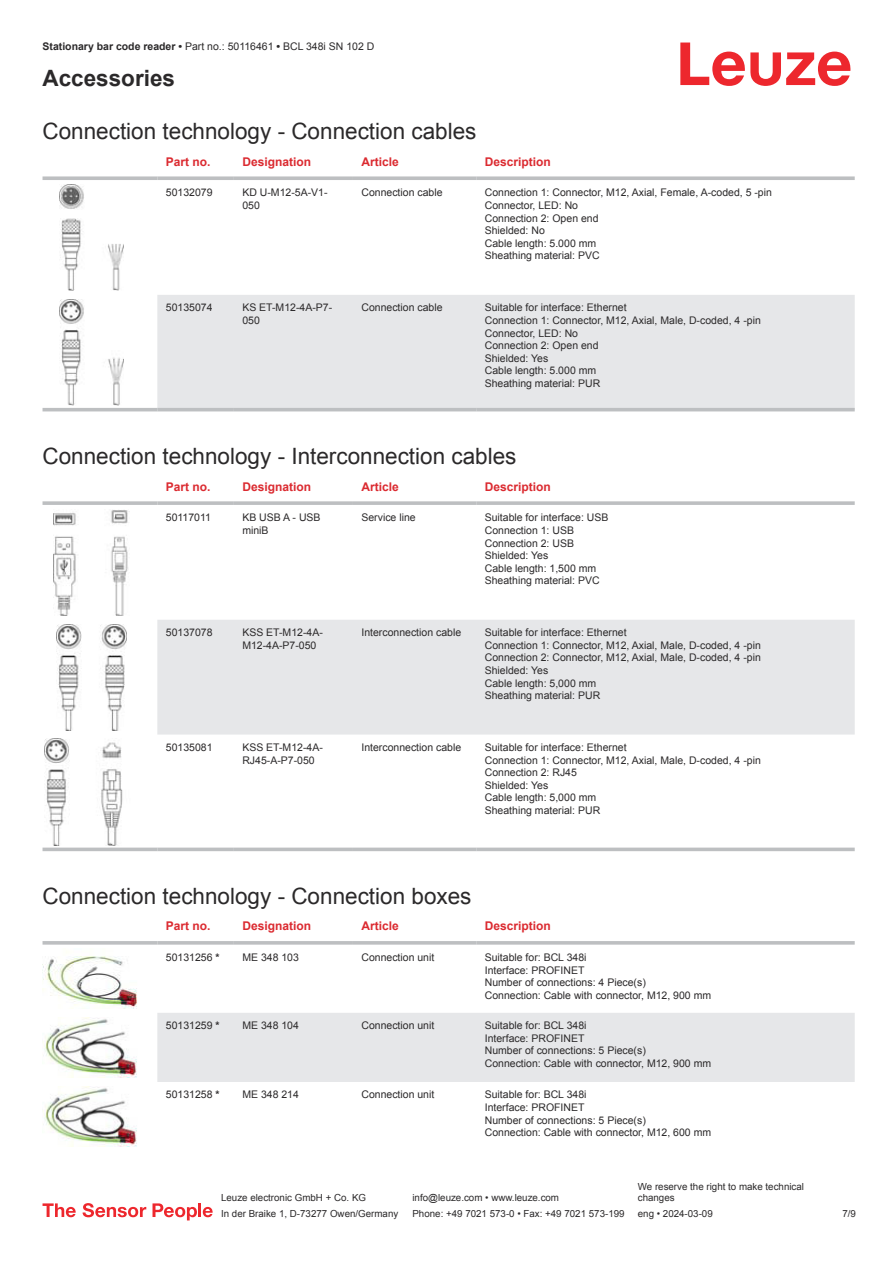
<style>
.page{position:relative;width:893px;height:1263px;background:#fff}
.page>*{position:absolute;margin:0;border:0;box-sizing:border-box;transform-origin:0 0}
.t1{font:22.5px "Arial";color:#2b292a}
.t2{font:700 22.5px "Arial";color:#2b292a}
.t3{font:700 12px "Arial";color:#db2a30}
.t4{font:10.5px/12.6px "Arial";color:#2b292a}
.t5{font:9.75px/11.7px "Arial";color:#2b292a}
.s1{font-weight:700}
</style>
<div class="page">
<svg style="left:680px;top:43px;width:170px;height:43px"></svg>
<div style="left:157px;top:295px;width:698px;height:113px;background:#e6e7e9"></div>
<svg style="left:43px;top:176px;width:114px;height:4px"></svg>
<svg style="left:157px;top:176px;width:77px;height:4px"></svg>
<svg style="left:234px;top:176px;width:119px;height:4px"></svg>
<svg style="left:353px;top:176px;width:123px;height:4px"></svg>
<svg style="left:476px;top:176px;width:379px;height:4px;background:#c4c6c8"></svg>
<hr style="left:43px;top:408px;width:114px;height:3px;background:#bdbfc1">
<hr style="left:157px;top:408px;width:77px;height:3px;background:#bdbfc1">
<hr style="left:234px;top:408px;width:119px;height:3px;background:#bdbfc1">
<hr style="left:353px;top:408px;width:123px;height:3px;background:#bdbfc1">
<hr style="left:476px;top:408px;width:379px;height:3px;background:#bdbfc1">
<img style="left:59px;top:184px;width:65px;height:107px">
<img style="left:59px;top:299px;width:65px;height:106px">
<svg style="left:43px;top:615px;width:812px;height:237px"></svg>
<div style="left:157px;top:620px;width:698px;height:114px;background:#e6e7e9"></div>
<svg style="left:43px;top:501px;width:114px;height:4px"></svg>
<svg style="left:157px;top:501px;width:77px;height:4px"></svg>
<svg style="left:234px;top:501px;width:119px;height:4px"></svg>
<svg style="left:353px;top:501px;width:123px;height:4px"></svg>
<svg style="left:476px;top:501px;width:379px;height:4px;background:#c3c5c7"></svg>
<hr style="left:43px;top:848px;width:114px;height:3px;background:#bdbfc1">
<hr style="left:157px;top:848px;width:77px;height:3px;background:#bdbfc1">
<hr style="left:234px;top:848px;width:119px;height:3px;background:#bdbfc1">
<hr style="left:353px;top:848px;width:123px;height:3px;background:#bdbfc1">
<hr style="left:476px;top:848px;width:379px;height:3px;background:#bdbfc1">
<img style="left:53px;top:510px;width:77px;height:105px">
<img style="left:56px;top:624px;width:70px;height:106px">
<img style="left:45px;top:739px;width:93px;height:106px">
<div style="left:157px;top:1013px;width:698px;height:69px;background:#e6e7e9"></div>
<svg style="left:43px;top:941px;width:114px;height:4px"></svg>
<svg style="left:157px;top:941px;width:77px;height:4px"></svg>
<svg style="left:234px;top:941px;width:119px;height:4px"></svg>
<svg style="left:353px;top:941px;width:123px;height:4px"></svg>
<svg style="left:476px;top:941px;width:379px;height:4px;background:#c3c5c7"></svg>
<img style="left:43px;top:956px;width:94px;height:52px">
<img style="left:43px;top:1017px;width:94px;height:61px">
<img style="left:43px;top:1086px;width:94px;height:61px">
<svg style="left:43px;top:1203px;width:33px;height:14px"></svg>
<svg style="left:83px;top:1203px;width:63px;height:14px"></svg>
<svg style="left:153px;top:1203px;width:44px;height:17px"></svg>
<hr style="left:198px;top:1203px;width:3px;height:14px;background:#ed272d">
<svg style="left:203px;top:1207px;width:10px;height:10px"></svg>
<p class="t4" style="left:43px;top:41px;width:333px"><span class="s1">Stationary bar code reader •</span> Part no.: 50116461 <span class="s1">•</span> BCL 348i SN 102 D</p>
<h1 class="t2" style="left:43px;top:70px;width:134px">Accessories</h1>
<h1 class="t1" style="left:43px;top:123px;width:435px">Connection technology - Connection cables</h1>
<p class="t3" style="left:166px;top:157px;width:46px">Part no.</p>
<p class="t3" style="left:242px;top:157px;width:70px">Designation</p>
<p class="t3" style="left:361px;top:157px;width:39px">Article</p>
<p class="t3" style="left:485px;top:157px;width:68px">Description</p>
<p class="t4" style="left:166px;top:187px;width:48px">50132079</p>
<p class="t4" style="left:242px;top:187px;width:87px">KD U-M12-5A-V1-<br>050</p>
<p class="t4" style="left:361px;top:187px;width:83px">Connection cable</p>
<p class="t4" style="left:485px;top:187px;width:289px">Connection 1: Connector, M12, Axial, Female, A-coded, 5 -pin<br>Connector, LED: No<br>Connection 2: Open end<br>Shielded: No<br>Cable length: 5.000 mm<br>Sheathing material: PVC</p>
<p class="t4" style="left:166px;top:302px;width:48px">50135074</p>
<p class="t4" style="left:242px;top:302px;width:91px">KS ET-M12-4A-P7-<br>050</p>
<p class="t4" style="left:361px;top:302px;width:83px">Connection cable</p>
<p class="t4" style="left:485px;top:302px;width:278px">Suitable for interface: Ethernet<br>Connection 1: Connector, M12, Axial, Male, D-coded, 4 -pin<br>Connector, LED: No<br>Connection 2: Open end<br>Shielded: Yes<br>Cable length: 5.000 mm<br>Sheathing material: PUR</p>
<h1 class="t1" style="left:43px;top:448px;width:475px">Connection technology - Interconnection cables</h1>
<p class="t3" style="left:166px;top:482px;width:46px">Part no.</p>
<p class="t3" style="left:242px;top:482px;width:70px">Designation</p>
<p class="t3" style="left:361px;top:482px;width:39px">Article</p>
<p class="t3" style="left:485px;top:482px;width:68px">Description</p>
<p class="t4" style="left:166px;top:512px;width:47px">50117011</p>
<p class="t4" style="left:242px;top:512px;width:80px">KB USB A - USB miniB</p>
<p class="t4" style="left:361px;top:512px;width:56px">Service line</p>
<p class="t4" style="left:485px;top:512px;width:125px">Suitable for interface: USB<br>Connection 1: USB<br>Connection 2: USB<br>Shielded: Yes<br>Cable length: 1,500 mm<br>Sheathing material: PVC</p>
<p class="t4" style="left:166px;top:627px;width:48px">50137078</p>
<p class="t4" style="left:242px;top:627px;width:82px">KSS ET-M12-4A-<br>M12-4A-P7-050</p>
<p class="t4" style="left:361px;top:627px;width:101px">Interconnection cable</p>
<p class="t4" style="left:485px;top:627px;width:278px">Suitable for interface: Ethernet<br>Connection 1: Connector, M12, Axial, Male, D-coded, 4 -pin Connection 2: Connector, M12, Axial, Male, D-coded, 4 -pin Shielded: Yes<br>Cable length: 5,000 mm<br>Sheathing material: PUR</p>
<p class="t4" style="left:166px;top:742px;width:48px">50135081</p>
<p class="t4" style="left:242px;top:742px;width:82px">KSS ET-M12-4A-<br>RJ45-A-P7-050</p>
<p class="t4" style="left:361px;top:742px;width:101px">Interconnection cable</p>
<p class="t4" style="left:485px;top:742px;width:278px">Suitable for interface: Ethernet<br>Connection 1: Connector, M12, Axial, Male, D-coded, 4 -pin<br>Connection 2: RJ45<br>Shielded: Yes<br>Cable length: 5,000 mm<br>Sheathing material: PUR</p>
<h1 class="t1" style="left:43px;top:888px;width:430px">Connection technology - Connection boxes</h1>
<p class="t3" style="left:166px;top:921px;width:46px">Part no.</p>
<p class="t3" style="left:242px;top:921px;width:70px">Designation</p>
<p class="t3" style="left:361px;top:921px;width:39px">Article</p>
<p class="t3" style="left:485px;top:921px;width:68px">Description</p>
<p class="t4" style="left:166px;top:952px;width:55px">50131256 <span class="s1">*</span></p>
<p class="t4" style="left:242px;top:952px;width:58px">ME 348 103</p>
<p class="t4" style="left:361px;top:952px;width:74px">Connection unit</p>
<p class="t4" style="left:485px;top:952px;width:228px">Suitable for: BCL 348i<br>Interface: PROFINET<br>Number of connections: 4 Piece(s)<br>Connection: Cable with connector, M12, 900 mm</p>
<p class="t4" style="left:166px;top:1020px;width:55px">50131259 <span class="s1">*</span></p>
<p class="t4" style="left:242px;top:1020px;width:58px">ME 348 104</p>
<p class="t4" style="left:361px;top:1020px;width:74px">Connection unit</p>
<p class="t4" style="left:485px;top:1020px;width:228px">Suitable for: BCL 348i<br>Interface: PROFINET<br>Number of connections: 5 Piece(s)<br>Connection: Cable with connector, M12, 900 mm</p>
<p class="t4" style="left:166px;top:1089px;width:55px">50131258 <span class="s1">*</span></p>
<p class="t4" style="left:242px;top:1089px;width:58px">ME 348 214</p>
<p class="t4" style="left:361px;top:1089px;width:74px">Connection unit</p>
<p class="t4" style="left:485px;top:1089px;width:228px">Suitable for: BCL 348i<br>Interface: PROFINET<br>Number of connections: 5 Piece(s)<br>Connection: Cable with connector, M12, 600 mm</p>
<p class="t5" style="left:221px;top:1193px;width:146px">Leuze electronic GmbH + Co. KG</p>
<p class="t5" style="left:412px;top:1193px;width:148px">info@leuze.com • www.leuze.com</p>
<p class="t5" style="left:638px;top:1181px;width:168px">We reserve the right to make technical changes</p>
<p class="t5" style="left:221px;top:1209px;width:179px">In der Braike 1, D-73277 Owen/Germany</p>
<p class="t5" style="left:412px;top:1209px;width:214px">Phone: +49 7021 573-0 • Fax: +49 7021 573-199</p>
<p class="t5" style="left:638px;top:1209px;width:76px">eng • 2024-03-09</p>
<p class="t5" style="left:842px;top:1209px;width:15px">7 /9</p>
</div>
